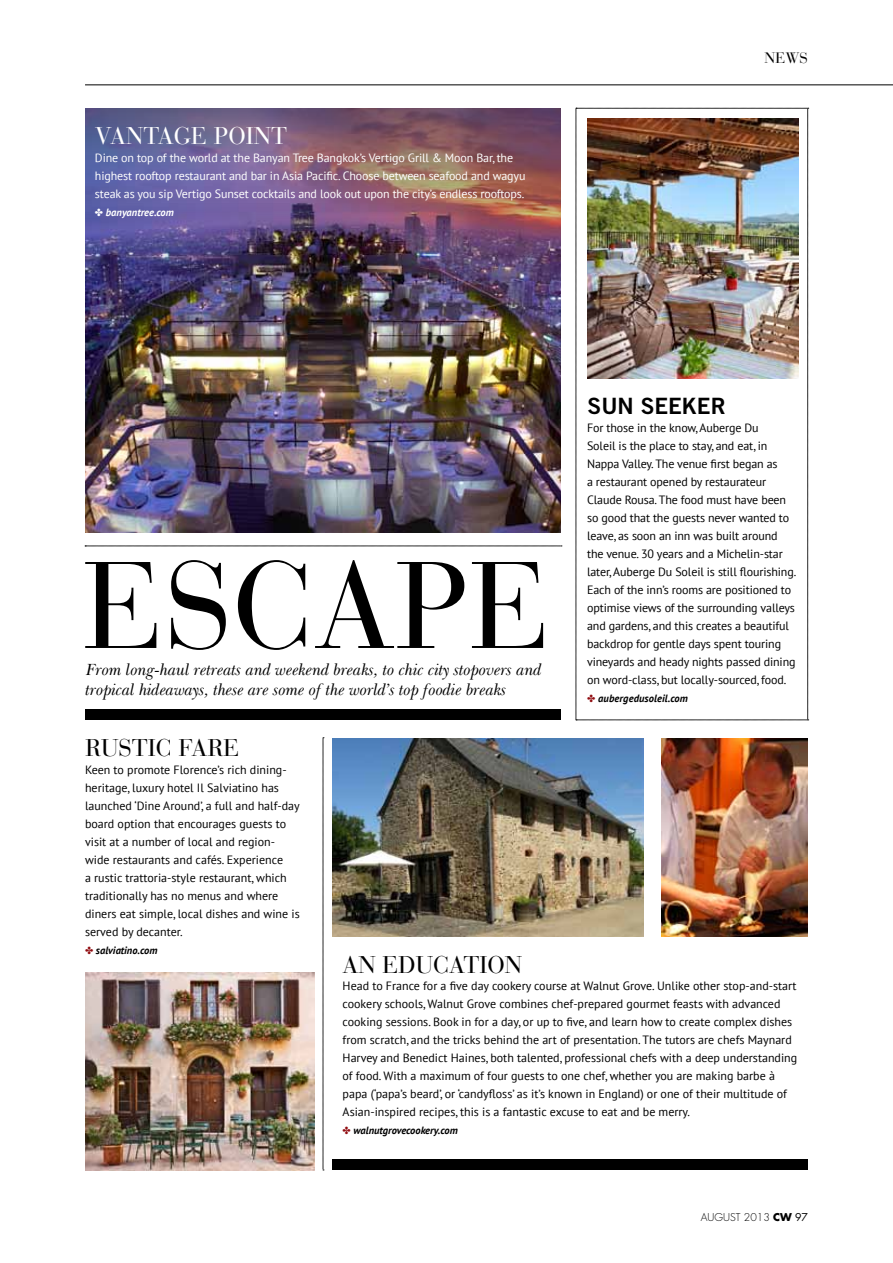
<style>
.page{position:relative;width:893px;height:1263px;background:#fff}
.page>*{position:absolute;margin:0;border:0;box-sizing:border-box;transform-origin:0 0}
.t1{font:122.1px "Bauer Bodoni";color:#000}
.t2{font:24px "Bauer Bodoni";color:#000}
.t3{font:24px "Bauer Bodoni";color:#fff}
.t4{font:22.5px "Trade Gothic LT Bold Two";color:#000}
.t5{font:16.5px/19.8px "Baskerville Greek Inclined";letter-spacing:-.01em;color:#000}
.t6{font:15px "Bauer Bodoni";color:#000}
.t7{font:12px/18px "PT Sans";color:#000}
.t8{font:12px/18px "PT Sans";letter-spacing:-.01em;color:#fff}
.t9{font:italic 700 10.5px "PT Sans";color:#000}
.t10{font:300 10.5px "Futura CE";color:#000}
.t11{font:italic 700 10.5px "PT Sans";color:#fff}
.s1{font-weight:700}
.s2{font-weight:400}
</style>
<div class="page">
<img style="left:85px;top:284px;width:476px;height:249px">
<img style="left:332px;top:738px;width:312px;height:198px">
<img style="left:662px;top:738px;width:146px;height:198px">
<img style="left:85px;top:972px;width:229px;height:198px">
<div style="left:85px;top:709px;width:476px;height:11px;background:#000"></div>
<svg style="left:85px;top:546px;width:477px;height:1px"></svg>
<div style="left:332px;top:1159px;width:475px;height:11px;background:#000"></div>
<hr style="left:85px;top:85px;width:808px;height:1px;background:#000">
<img style="left:85px;top:108px;width:476px;height:176px">
<svg style="left:323px;top:737px;width:1px;height:434px"></svg>
<img style="left:576px;top:108px;width:233px;height:613px">
<svg style="left:95px;top:208px;width:8px;height:8px"></svg>
<h2 class="t3" style="left:95px;top:121px;width:194px">VANTAGE POINT</h2>
<p class="t8" style="left:95px;top:149px;width:432px">Dine on top of the world at the Banyan Tree Bangkok’s Vertigo Grill &amp; Moon Bar, the highest rooftop restaurant and bar in Asia Pacific. Choose between seafood and wagyu steak as you sip Vertigo Sunset cocktails and look out upon the city’s endless rooftops.</p>
<p class="t11" style="left:106px;top:205px;width:70px">banyantree.com</p>
<p class="t6" style="left:765px;top:49px;width:45px">NEWS</p>
<h1 class="t1" style="left:83px;top:533px;width:459px">ESCAPE</h1>
<h3 class="t5" style="left:85px;top:660px;width:458px">From long-haul retreats and weekend breaks, to chic city stopovers and tropical hideaways, these are some of the world’s top foodie breaks</h3>
<h2 class="t2" style="left:85px;top:733px;width:156px">RUSTIC FARE</h2>
<p class="t7" style="left:85px;top:761px;width:216px">Keen to promote Florence’s rich dining&shy;heritage, luxury hotel Il Salviatino has launched ‘Dine Around’, a full and half-day board option that encourages guests to visit at a number of local and region&shy;wide restaurants and cafés. Experience<br>a rustic trattoria-style restaurant, which traditionally has no menus and where diners eat simple, local dishes and wine is served by decanter.</p>
<p class="t9" style="left:96px;top:943px;width:63px">salviatino.com</p>
<h2 class="t2" style="left:343px;top:950px;width:181px">AN EDUCATION</h2>
<h3 class="t4" style="left:588px;top:392px;width:140px">SUN SEEKER</h3>
<p class="t7" style="left:587px;top:419px;width:211px">For those in the know, Auberge Du<br>Soleil is the place to stay, and eat, in Nappa Valley. The venue first began as<br>a restaurant opened by restaurateur Claude Rousa. The food must have been so good that the guests never wanted to leave, as soon an inn was built around the venue. 30 years and a Michelin-star later, Auberge Du Soleil is still flourishing.<br>Each of the inn’s rooms are positioned to optimise views of the surrounding valleys and gardens, and this creates a beautiful backdrop for gentle days spent touring vineyards and heady nights passed dining on word-class, but locally-sourced, food.</p>
<p class="t9" style="left:598px;top:691px;width:91px">aubergedusoleil.com</p>
<p class="t7" style="left:343px;top:977px;width:456px">Head to France for a five day cookery course at Walnut Grove. Unlike other stop-and-start cookery schools, Walnut Grove combines chef-prepared gourmet feasts with advanced cooking sessions. Book in for a day, or up to five, and learn how to create complex dishes from scratch, and the tricks behind the art of presentation. The tutors are chefs Maynard Harvey and Benedict Haines, both talented, professional chefs with a deep understanding of food. With a maximum of four guests to one chef, whether you are making barbe à papa (‘papa’s beard’, or ‘candyfloss’ as it’s known in England) or one of their multitude of Asian-inspired recipes, this is a fantastic excuse to eat and be merry.</p>
<p class="t9" style="left:353px;top:1123px;width:106px">walnutgrovecookery.com</p>
<p class="t10" style="left:701px;top:1210px;width:109px">AUGUST 2013 <span class="s1">CW</span> <span class="s2">97</span></p>
</div>
